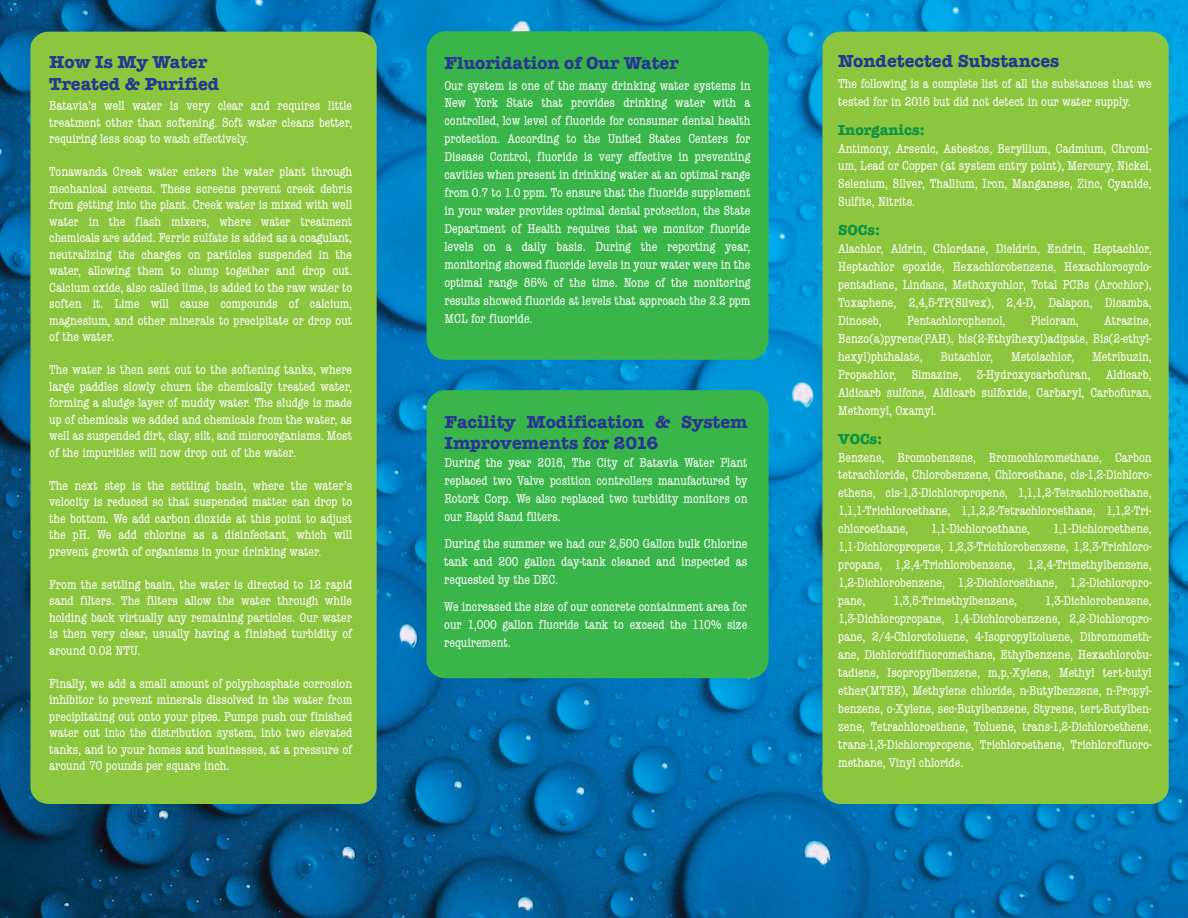
<style>
.page{position:relative;width:1188px;height:918px;background:#fff}
.page>*{position:absolute;margin:0;border:0;box-sizing:border-box;transform-origin:0 0}
.t1{font:700 18px/21px "American Typewriter";color:#283890}
.t2{font:700 15px "American Typewriter";color:#0d9344}
.t3{font:condensed 13.5px/18px "American Typewriter";color:#fff;text-align:justify}
</style>
<div class="page">
<img style="left:0;top:0;width:1188px;height:918px">
<div style="left:427px;top:31px;width:342px;height:329px;background:#3ab54a"></div>
<div style="left:427px;top:390px;width:342px;height:288px;background:#3ab54a;border-radius:18px"></div>
<div style="left:30px;top:32px;width:347px;height:772px;background:#8bc63e"></div>
<div style="left:822px;top:32px;width:347px;height:772px;background:#8bc63e"></div>
<h1 class="t1" style="left:49px;top:51px;width:172px">How Is My Water<br>Treated &amp; Purified</h1>
<p class="t3" style="left:49px;top:98px;width:305px;line-height:16.5px">Batavia’s well water is very clear and requires little treatment other than softening. Soft water cleans better, requiring less soap to wash effectively.</p>
<p class="t3" style="left:49px;top:164px;width:305px;line-height:16.5px">Tonawanda Creek water enters the water plant through mechanical screens. These screens prevent creek debris from getting into the plant. Creek water is mixed with well water in the flash mixers, where water treatment chemicals are added. Ferric sulfate is added as a coagulant, neutralizing the charges on particles suspended in the water, allowing them to clump together and drop out.<br>Calcium oxide, also called lime, is added to the raw water to soften it. Lime will cause compounds of calcium, magnesium, and other minerals to precipitate or drop out of the water.</p>
<p class="t3" style="left:49px;top:362px;width:305px;line-height:16.5px">The water is then sent out to the softening tanks, where large paddles slowly churn the chemically treated water, forming a sludge layer of muddy water. The sludge is made up of chemicals we added and chemicals from the water, as well as suspended dirt, clay, silt, and microorganisms. Most of the impurities will now drop out of the water.</p>
<p class="t3" style="left:49px;top:477px;width:305px;line-height:16.5px">The next step is the settling basin, where the water’s velocity is reduced so that suspended matter can drop to the bottom. We add carbon dioxide at this point to adjust the pH. We add chlorine as a disinfectant, which will prevent growth of organisms in your drinking water.</p>
<p class="t3" style="left:49px;top:576px;width:304px;line-height:16.5px">From the settling basin, the water is directed to 12 rapid sand filters. The filters allow the water through while holding back virtually any remaining particles. Our water is then very clear, usually having a finished turbidity of around 0.02 NTU.</p>
<p class="t3" style="left:49px;top:675px;width:305px;line-height:16.5px">Finally, we add a small amount of polyphosphate corrosion inhibitor to prevent minerals dissolved in the water from precipitating out onto your pipes. Pumps push our finished water out into the distribution system, into two elevated tanks, and to your homes and businesses, at a pressure of around 70 pounds per square inch.</p>
<h1 class="t1" style="left:444px;top:51px;width:236px">Fluoridation of Our Water</h1>
<p class="t3" style="left:444px;top:76px;width:308px">Our system is one of the many drinking water systems in New York State that provides drinking water with a controlled, low level of fluoride for consumer dental health protection. According to the United States Centers for Disease Control, fluoride is very effective in preventing cavities when present in drinking water at an optimal range from 0.7 to 1.0 ppm. To ensure that the fluoride supplement in your water provides optimal dental protection, the State Department of Health requires that we monitor fluoride levels on a daily basis. During the reporting year, monitoring showed fluoride levels in your water were in the optimal range 85% of the time. None of the monitoring results showed fluoride at levels that approach the 2.2 ppm MCL for fluoride.</p>
<h1 class="t1" style="left:445px;top:411px;width:305px">Facility Modification &amp; System<br>Improvements for 2016</h1>
<p class="t3" style="left:444px;top:454px;width:305px">During the year 2016, The City of Batavia Water Plant replaced two Valve position controllers manufactured by Rotork Corp. We also replaced two turbidity monitors on our Rapid Sand filters.</p>
<p class="t3" style="left:444px;top:535px;width:305px">During the summer we had our 2,500 Gallon bulk Chlorine tank and 200 gallon day-tank cleaned and inspected as requested by the DEC.</p>
<p class="t3" style="left:444px;top:598px;width:305px">We increased the size of our concrete containment area for our 1,000 gallon fluoride tank to exceed the 110% size requirement.</p>
<h1 class="t1" style="left:838px;top:50px;width:223px">Nondetected Substances</h1>
<p class="t3" style="left:838px;top:75px;width:315px">The following is a complete list of all the substances that we tested for in 2016 but did not detect in our water supply.</p>
<p class="t2" style="left:838px;top:117px;width:88px">Inorganics:</p>
<p class="t3" style="left:838px;top:139px;width:315px">Antimony, Arsenic, Asbestos, Beryllium, Cadmium, Chromi&shy;um, Lead or Copper (at system entry point), Mercury, Nickel, Selenium, Silver, Thallium, Iron, Manganese, Zinc, Cyanide, Sulfite, Nitrite.</p>
<p class="t2" style="left:838px;top:217px;width:43px">SOCs:</p>
<p class="t3" style="left:838px;top:240px;width:315px">Alachlor, Aldrin, Chlordane, Dieldrin, Endrin, Heptachlor, Heptachlor epoxide, Hexachlorobenzene, Hexachlorocyclo&shy;pentadiene, Lindane, Methoxychlor, Total PCBs (Arochlor), Toxaphene, 2,4,5-TP(Silvex), 2,4-D, Dalapon, Dicamba, Dinoseb,</p>
<p class="t3" style="left:838px;top:312px;width:315px;text-indent:266px">Atrazine, Benzo(a)pyrene(PAH), bis(2-Ethylhexyl)adipate, Bis(2-ethyl&shy;hexyl)phthalate,</p>
<p class="t3" style="left:907px;top:312px;width:100px">Pentachlorophenol,</p>
<p class="t3" style="left:1031px;top:312px;width:50px">Picloram,</p>
<p class="t3" style="left:838px;top:348px;width:315px;text-indent:254px">Metribuzin, Propachlor, Simazine, 3-Hydroxycarbofuran, Aldicarb, Aldicarb sulfone, Aldicarb sulfoxide, Carbaryl, Carbofuran, Methomyl, Oxamyl.</p>
<p class="t2" style="left:838px;top:426px;width:45px">VOCs:</p>
<p class="t3" style="left:838px;top:448px;width:315px">Benzene, Bromobenzene, Bromochloromethane, Carbon tetrachloride, Chlorobenzene, Chloroethane, cis-1,2-Dichloro&shy;ethene, cis-1,3-Dichloropropene, 1,1,1,2-Tetrachloroethane, 1,1,1-Trichloroethane, 1,1,2,2-Tetrachloroethane, 1,1,2-Tri&shy;chloroethane,</p>
<p class="t3" style="left:941px;top:348px;width:54px">Butachlor,</p>
<p class="t3" style="left:1011px;top:348px;width:64px">Metolachlor,</p>
<p class="t3" style="left:838px;top:520px;width:315px;text-indent:215px">1,1-Dichloroethene, 1,1-Dichloropropene, 1,2,3-Trichlorobenzene, 1,2,3-Trichloro&shy;propane, 1,2,4-Trichlorobenzene, 1,2,4-Trimethylbenzene, 1,2-Dichlorobenzene, 1,2-Dichloroethane, 1,2-Dichloropro&shy;pane,</p>
<p class="t3" style="left:931px;top:520px;width:101px">1,1-Dichloroethane,</p>
<p class="t3" style="left:838px;top:592px;width:315px;text-indent:207px">1,3-Dichlorobenzene, 1,3-Dichloropropane, 1,4-Dichlorobenzene, 2,2-Dichloropro&shy;pane, 2/4-Chlorotoluene, 4-Isopropyltoluene, Dibromometh&shy;ane, Dichlorodifluoromethane, Ethylbenzene, Hexachlorobu&shy;tadiene, Isopropylbenzene, m,p,-Xylene, Methyl tert-butyl ether(MTBE), Methylene chloride, n-Butylbenzene, n-Propyl&shy;benzene, o-Xylene, sec-Butylbenzene, Styrene, tert-Butylben&shy;zene, Tetrachloroethene, Toluene, trans-1,2-Dichloroethene, trans-1,3-Dichloropropene, Trichloroethene, Trichlorofluoro&shy;methane, Vinyl chloride.</p>
<p class="t3" style="left:893px;top:592px;width:126px">1,3,5-Trimethylbenzene,</p>
</div>
